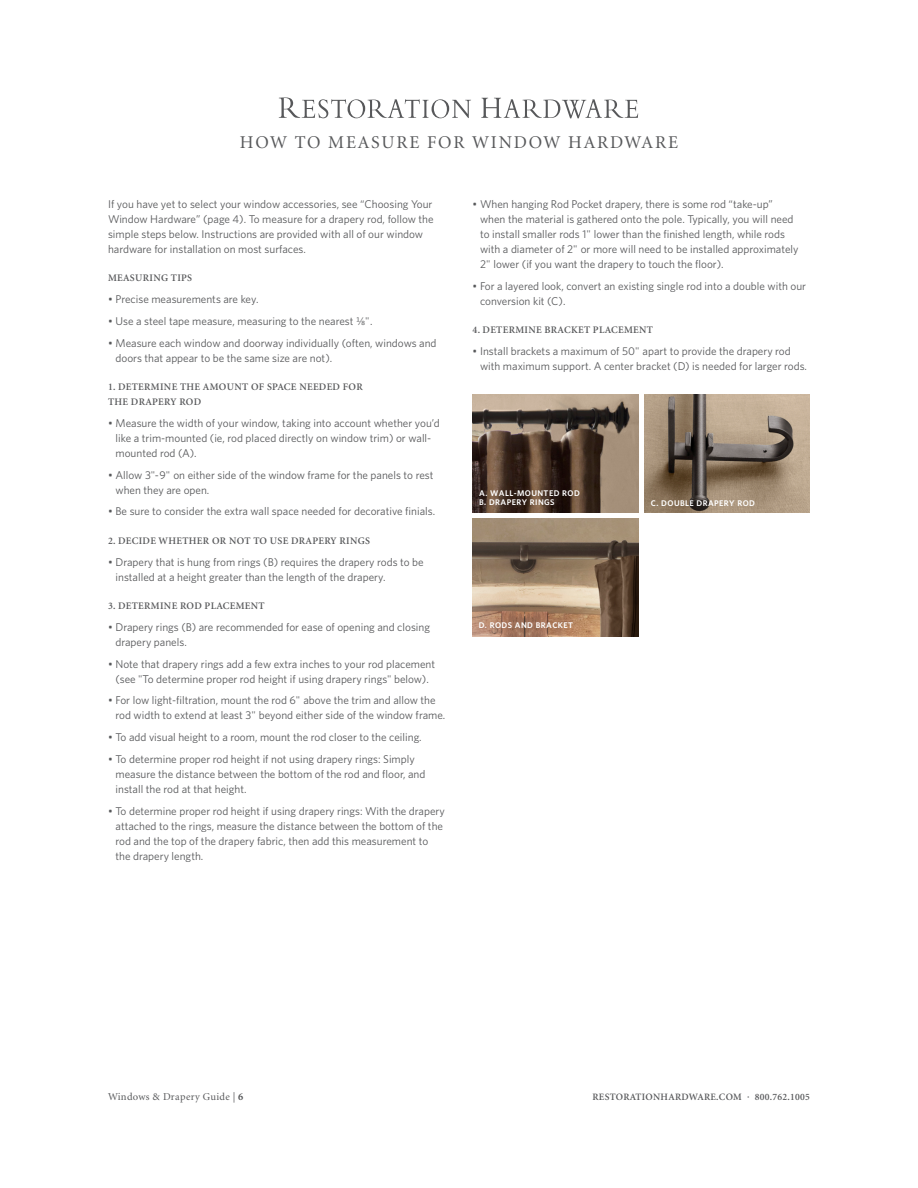
<style>
.page{position:relative;width:918px;height:1188px;background:#fff}
.page>*{position:absolute;margin:0;border:0;box-sizing:border-box;transform-origin:0 0}
.t1{font:18px "Minion";letter-spacing:.1em;color:#57585a}
.t2{font:11.25px/15px "Whitney";color:#57585a}
.t3{font:10.5px "Minion";letter-spacing:.03em;color:#57585a}
.t4{font:600 10.05px/15px "Minion";letter-spacing:.03em;color:#57585a}
.t5{font:600 9.75px "Minion";letter-spacing:.03em;color:#57585a}
.t6{font:600 8.25px "Whitney";letter-spacing:.05em;color:#fff}
.s1{font-family:"Whitney Numeric"}
.s2{font-weight:700}
</style>
<div class="page">
<img style="left:644px;top:395px;width:166px;height:117px">
<img style="left:472px;top:519px;width:166px;height:117px">
<img style="left:472px;top:395px;width:166px;height:117px">
<svg style="left:279px;top:97px;width:192px;height:21px"></svg>
<svg style="left:481px;top:98px;width:157px;height:20px"></svg>
<p class="t1" style="left:240px;top:133px;width:440px">HOW TO MEASURE FOR WINDOW HARDWARE</p>
<p class="t2" style="left:108px;top:196px;width:327px">If you have yet to select your window accessories, see “Choosing Your Window Hardware” (page 4). To measure for a drapery rod, follow the simple steps below. Instructions are provided with all of our window hardware for installation on most surfaces.</p>
<p class="t4" style="left:108px;top:271px;width:86px">MEASURING TIPS</p>
<p class="t2" style="left:108px;top:292px;width:152px">• Precise measurements are key.</p>
<p class="t2" style="left:108px;top:313px;width:266px">• Use a steel tape measure, measuring to the nearest <span class="s1">V</span>".</p>
<p class="t2" style="left:116px;top:335px;width:323px;text-indent:-8px">• Measure each window and doorway individually (often, windows and doors that appear to be the same size are not).</p>
<p class="t4" style="left:108px;top:380px;width:256px">1. DETERMINE THE AMOUNT OF SPACE NEEDED FOR<br>THE DRAPERY ROD</p>
<p class="t2" style="left:116px;top:415px;width:326px;text-indent:-8px">• Measure the width of your window, taking into account whether you’d like a trim-mounted (ie, rod placed directly on window trim) or wall&shy;mounted rod (A).</p>
<p class="t2" style="left:116px;top:467px;width:320px;text-indent:-8px">• Allow 3"-9" on either side of the window frame for the panels to rest when they are open.</p>
<p class="t2" style="left:108px;top:504px;width:329px">• Be sure to consider the extra wall space needed for decorative finials.</p>
<p class="t4" style="left:108px;top:534px;width:264px">2. DECIDE WHETHER OR NOT TO USE DRAPERY RINGS</p>
<p class="t2" style="left:116px;top:554px;width:310px;text-indent:-8px">• Drapery that is hung from rings (B) requires the drapery rods to be installed at a height greater than the length of the drapery.</p>
<p class="t4" style="left:108px;top:599px;width:158px">3. DETERMINE ROD PLACEMENT</p>
<p class="t2" style="left:116px;top:619px;width:316px;text-indent:-8px">• Drapery rings (B) are recommended for ease of opening and closing drapery panels.</p>
<p class="t2" style="left:108px;top:656px;width:329px;text-align:center">• Note that drapery rings add a few extra inches to your rod placement (see "To determine proper rod height if using drapery rings" below).</p>
<p class="t2" style="left:116px;top:693px;width:331px;text-indent:-8px">• For low light-filtration, mount the rod 6" above the trim and allow the rod width to extend at least 3" beyond either side of the window frame.</p>
<p class="t2" style="left:108px;top:730px;width:315px">• To add visual height to a room, mount the rod closer to the ceiling.</p>
<p class="t2" style="left:116px;top:751px;width:311px;text-indent:-8px">• To determine proper rod height if not using drapery rings: Simply measure the distance between the bottom of the rod and floor, and install the rod at that height.</p>
<p class="t2" style="left:116px;top:803px;width:331px;text-indent:-8px">• To determine proper rod height if using drapery rings: With the drapery attached to the rings, measure the distance between the bottom of the rod and the top of the drapery fabric, then add this measurement to the drapery length.</p>
<p class="t2" style="left:480px;top:196px;width:320px;text-indent:-8px">• When hanging Rod Pocket drapery, there is some rod “take-up” when the material is gathered onto the pole. Typically, you will need to install smaller rods 1" lower than the finished length, while rods with a diameter of 2" or more will need to be installed approximately 2" lower (if you want the drapery to touch the floor).</p>
<p class="t2" style="left:480px;top:278px;width:328px;text-indent:-8px">• For a layered look, convert an existing single rod into a double with our conversion kit (C).</p>
<p class="t4" style="left:472px;top:323px;width:182px">4. DETERMINE BRACKET PLACEMENT</p>
<p class="t2" style="left:480px;top:343px;width:329px;text-indent:-8px">• Install brackets a maximum of 50" apart to provide the drapery rod with maximum support. A center bracket (D) is needed for larger rods.</p>
<p class="t6" style="left:479px;top:488px;width:102px">A. WALL-MOUNTED ROD</p>
<p class="t6" style="left:479px;top:498px;width:77px">B. DRAPERY RINGS</p>
<p class="t6" style="left:479px;top:620px;width:96px">D. RODS AND BRACKET</p>
<p class="t6" style="left:651px;top:498px;width:106px">C. DOUBLE DRAPERY ROD</p>
<p class="t3" style="left:108px;top:1092px;width:137px">Windows &amp; Drapery Guide | <span class="s2">6</span></p>
<p class="t5" style="left:592px;top:1092px;width:219px">RESTORATIONHARDWARE.COM <sup>•</sup> 800.762.1005</p>
</div>
